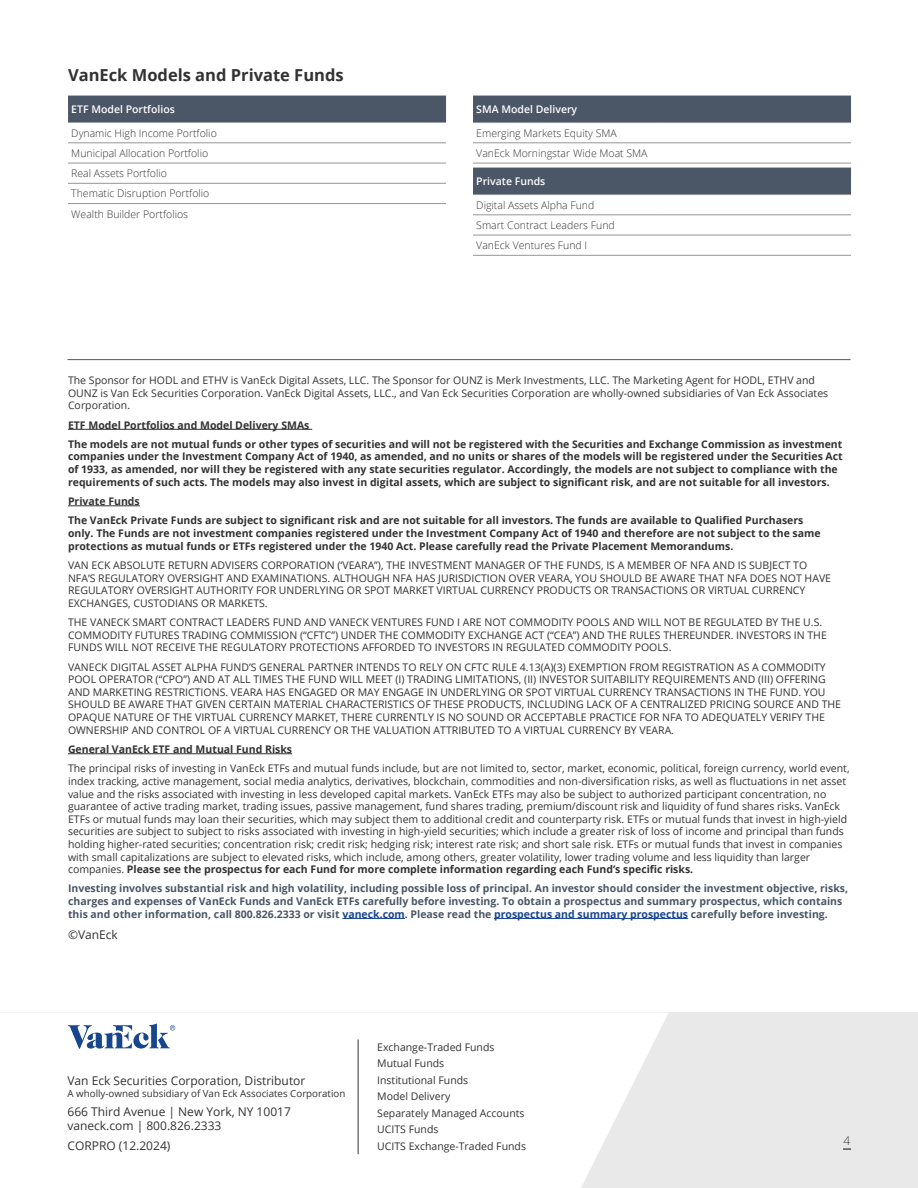
<style>
.page{position:relative;width:918px;height:1188px;background:#fff}
.page>*{position:absolute;margin:0;border:0;box-sizing:border-box;transform-origin:0 0}
.Subhead{font:700 16.5px "Open Sans";color:#323232}
.Disclosure{font:12px/13.5px "Open Sans";color:#323232}
.t1{font:300 12px "Open Sans";color:#323232}
.Disclosure-2{font:10.5px/12.6px "Open Sans";color:#323232}
.Disclosure-3{font:700 10.5px/12.6px "Open Sans";color:#323232}
.Disclosure_Bold{font:700 10.5px/12.6px "Open Sans";color:#4b5666}
.Table___Right_Hand_Call_Out{font:300 10.5px "Open Sans";color:#323232}
.Table___Right_Hand_Call_Out_-_Semi_Bold{font:600 10.5px "Open Sans";color:#fff}
.t2{font:9.75px "Open Sans";color:#323232}
.s1{font-weight:700}
.s2{color:#17458f}
</style>
<div class="page">
<div style="left:0;top:1012px;width:918px;height:176px;background:#e9e9e9"></div>
<svg style="left:0;top:1012px;width:668px;height:176px;background:#fdfdfd"></svg>
<svg style="left:68px;top:1024px;width:107px;height:25px;background:#a8bad5"></svg>
<hr style="left:358px;top:1040px;width:1px;height:114px;background:#323232">
<hr style="left:68px;top:429px;width:244px;height:1px;background:#323232">
<hr style="left:68px;top:506px;width:72px;height:1px;background:#323232">
<hr style="left:68px;top:753px;width:224px;height:1px;background:#323232">
<hr style="left:342px;top:918px;width:63px;height:1px;background:#17458f">
<hr style="left:494px;top:918px;width:194px;height:1px;background:#17458f">
<hr style="left:68px;top:359px;width:782px;height:1px;background:#4b5666">
<div style="left:68px;top:96px;width:378px;height:27px;background:#4b5666"></div>
<hr style="left:68px;top:143px;width:189px;height:1px;background:#959699">
<hr style="left:257px;top:143px;width:189px;height:1px;background:#959699">
<hr style="left:68px;top:163px;width:189px;height:1px;background:#959699">
<hr style="left:257px;top:163px;width:189px;height:1px;background:#959699">
<hr style="left:68px;top:183px;width:189px;height:1px;background:#959699">
<hr style="left:257px;top:183px;width:189px;height:1px;background:#959699">
<hr style="left:68px;top:203px;width:189px;height:1px;background:#959699">
<hr style="left:257px;top:203px;width:189px;height:1px;background:#959699">
<div style="left:473px;top:96px;width:378px;height:26px;background:#4b5666"></div>
<hr style="left:473px;top:122px;width:189px;height:1px;background:#959699">
<hr style="left:662px;top:122px;width:189px;height:1px;background:#959699">
<hr style="left:473px;top:143px;width:189px;height:1px;background:#959699">
<hr style="left:662px;top:143px;width:189px;height:1px;background:#959699">
<hr style="left:473px;top:163px;width:189px;height:1px;background:#959699">
<hr style="left:662px;top:163px;width:189px;height:1px;background:#959699">
<div style="left:473px;top:168px;width:378px;height:26px;background:#4b5666"></div>
<hr style="left:473px;top:194px;width:189px;height:1px;background:#959699">
<hr style="left:662px;top:194px;width:189px;height:1px;background:#959699">
<hr style="left:473px;top:215px;width:189px;height:1px;background:#959699">
<hr style="left:662px;top:215px;width:189px;height:1px;background:#959699">
<hr style="left:473px;top:235px;width:189px;height:1px;background:#959699">
<hr style="left:662px;top:235px;width:189px;height:1px;background:#959699">
<hr style="left:473px;top:255px;width:189px;height:1px;background:#959699">
<hr style="left:662px;top:255px;width:189px;height:1px;background:#959699">
<p class="Subhead" style="left:68px;top:64px;width:277px">VanEck Models and Private Funds</p>
<p class="Table___Right_Hand_Call_Out_-_Semi_Bold" style="left:71px;top:102px;width:105px">ETF Model Portfolios</p>
<p class="Table___Right_Hand_Call_Out" style="left:71px;top:126px;width:147px">Dynamic High Income Portfolio</p>
<p class="Table___Right_Hand_Call_Out" style="left:71px;top:146px;width:138px">Municipal Allocation Portfolio</p>
<p class="Table___Right_Hand_Call_Out" style="left:71px;top:166px;width:97px">Real Assets Portfolio</p>
<p class="Table___Right_Hand_Call_Out" style="left:71px;top:186px;width:140px">Thematic Disruption Portfolio</p>
<p class="Table___Right_Hand_Call_Out" style="left:71px;top:207px;width:118px">Wealth Builder Portfolios</p>
<p class="Table___Right_Hand_Call_Out_-_Semi_Bold" style="left:476px;top:102px;width:102px">SMA Model Delivery</p>
<p class="Table___Right_Hand_Call_Out" style="left:476px;top:126px;width:142px">Emerging Markets Equity SMA</p>
<p class="Table___Right_Hand_Call_Out" style="left:476px;top:146px;width:173px">VanEck Morningstar Wide Moat SMA</p>
<p class="Table___Right_Hand_Call_Out_-_Semi_Bold" style="left:476px;top:174px;width:71px">Private Funds</p>
<p class="Table___Right_Hand_Call_Out" style="left:476px;top:198px;width:120px">Digital Assets Alpha Fund</p>
<p class="Table___Right_Hand_Call_Out" style="left:476px;top:218px;width:140px">Smart Contract Leaders Fund</p>
<p class="Table___Right_Hand_Call_Out" style="left:476px;top:238px;width:112px">VanEck Ventures Fund I</p>
<p class="Disclosure-2" style="left:68px;top:374px;width:762px">The Sponsor for HODL and ETHV is VanEck Digital Assets, LLC. The Sponsor for OUNZ is Merk Investments, LLC. The Marketing Agent for HODL, ETHV and<br>OUNZ is Van Eck Securities Corporation. VanEck Digital Assets, LLC., and Van Eck Securities Corporation are wholly-owned subsidiaries of Van Eck Associates<br>Corporation.</p>
<p class="Disclosure-3" style="left:68px;top:418px;width:243px">ETF Model Portfolios and Model Delivery SMAs</p>
<p class="Disclosure-3" style="left:68px;top:437px;width:776px">The models are not mutual funds or other types of securities and will not be registered with the Securities and Exchange Commission as investment companies under the Investment Company Act of 1940, as amended, and no units or shares of the models will be registered under the Securities Act of 1933, as amended, nor will they be registered with any state securities regulator. Accordingly, the models are not subject to compliance with the requirements of such acts. The models may also invest in digital assets, which are subject to significant risk, and are not suitable for all investors.</p>
<p class="Disclosure-3" style="left:68px;top:495px;width:73px">Private Funds</p>
<p class="Disclosure-3" style="left:68px;top:514px;width:754px">The VanEck Private Funds are subject to significant risk and are not suitable for all investors. The funds are available to Qualified Purchasers only. The Funds are not investment companies registered under the Investment Company Act of 1940 and therefore are not subject to the same protections as mutual funds or ETFs registered under the 1940 Act. Please carefully read the Private Placement Memorandums.</p>
<p class="Disclosure-2" style="left:68px;top:559px;width:765px">VAN ECK ABSOLUTE RETURN ADVISERS CORPORATION (‘VEARA”), THE INVESTMENT MANAGER OF THE FUNDS, IS A MEMBER OF NFA AND IS SUBJECT TO NFA’S REGULATORY OVERSIGHT AND EXAMINATIONS. ALTHOUGH NFA HAS JURISDICTION OVER VEARA, YOU SHOULD BE AWARE THAT NFA DOES NOT HAVE REGULATORY OVERSIGHT AUTHORITY FOR UNDERLYING OR SPOT MARKET VIRTUAL CURRENCY PRODUCTS OR TRANSACTIONS OR VIRTUAL CURRENCY EXCHANGES, CUSTODIANS OR MARKETS.</p>
<p class="Disclosure-2" style="left:68px;top:616px;width:760px">THE VANECK SMART CONTRACT LEADERS FUND AND VANECK VENTURES FUND I ARE NOT COMMODITY POOLS AND WILL NOT BE REGULATED BY THE U.S.<br>COMMODITY FUTURES TRADING COMMISSION (“CFTC”) UNDER THE COMMODITY EXCHANGE ACT (“CEA”) AND THE RULES THEREUNDER. INVESTORS IN THE<br>FUNDS WILL NOT RECEIVE THE REGULATORY PROTECTIONS AFFORDED TO INVESTORS IN REGULATED COMMODITY POOLS.</p>
<p class="Disclosure-2" style="left:68px;top:660px;width:775px">VANECK DIGITAL ASSET ALPHA FUND’S GENERAL PARTNER INTENDS TO RELY ON CFTC RULE 4.13(A)(3) EXEMPTION FROM REGISTRATION AS A COMMODITY POOL OPERATOR (“CPO”) AND AT ALL TIMES THE FUND WILL MEET (I) TRADING LIMITATIONS, (II) INVESTOR SUITABILITY REQUIREMENTS AND (III) OFFERING AND MARKETING RESTRICTIONS. VEARA HAS ENGAGED OR MAY ENGAGE IN UNDERLYING OR SPOT VIRTUAL CURRENCY TRANSACTIONS IN THE FUND. YOU SHOULD BE AWARE THAT GIVEN CERTAIN MATERIAL CHARACTERISTICS OF THESE PRODUCTS, INCLUDING LACK OF A CENTRALIZED PRICING SOURCE AND THE OPAQUE NATURE OF THE VIRTUAL CURRENCY MARKET, THERE CURRENTLY IS NO SOUND OR ACCEPTABLE PRACTICE FOR NFA TO ADEQUATELY VERIFY THE OWNERSHIP AND CONTROL OF A VIRTUAL CURRENCY OR THE VALUATION ATTRIBUTED TO A VIRTUAL CURRENCY BY VEARA.</p>
<p class="Disclosure-3" style="left:68px;top:743px;width:226px">General VanEck ETF and Mutual Fund Risks</p>
<p class="Disclosure-2" style="left:68px;top:762px;width:783px">The principal risks of investing in VanEck ETFs and mutual funds include, but are not limited to, sector, market, economic, political, foreign currency, world event, index tracking, active management, social media analytics, derivatives, blockchain, commodities and non-diversification risks, as well as fluctuations in net asset value and the risks associated with investing in less developed capital markets. VanEck ETFs may also be subject to authorized participant concentration, no guarantee of active trading market, trading issues, passive management, fund shares trading, premium/discount risk and liquidity of fund shares risks. VanEck ETFs or mutual funds may loan their securities, which may subject them to additional credit and counterparty risk. ETFs or mutual funds that invest in high-yield securities are subject to subject to risks associated with investing in high-yield securities; which include a greater risk of loss of income and principal than funds holding higher-rated securities; concentration risk; credit risk; hedging risk; interest rate risk; and short sale risk. ETFs or mutual funds that invest in companies with small capitalizations are subject to elevated risks, which include, among others, greater volatility, lower trading volume and less liquidity than larger companies. <span class="s1">Please see the prospectus for each Fund for more complete information regarding each Fund’s specific risks.</span></p>
<p class="Disclosure_Bold" style="left:68px;top:882px;width:782px">Investing involves substantial risk and high volatility, including possible loss of principal. An investor should consider the investment objective, risks, charges and expenses of VanEck Funds and VanEck ETFs carefully before investing. To obtain a prospectus and summary prospectus, which contains this and other information, call 800.826.2333 or visit <span class="s2">vaneck.com</span>. Please read the <span class="s2">prospectus and summary prospectus</span> carefully before investing.</p>
<p class="Disclosure" style="left:68px;top:927px;width:51px">©VanEck</p>
<p class="Disclosure" style="left:68px;top:1074px;width:239px">Van Eck Securities Corporation, Distributor</p>
<p class="t2" style="left:68px;top:1086px;width:279px">A wholly-owned subsidiary of Van Eck Associates Corporation</p>
<p class="Disclosure" style="left:68px;top:1105px;width:225px">666 Third Avenue | New York, NY 10017 vaneck.com | 800.826.2333</p>
<p class="Disclosure" style="left:68px;top:1138px;width:104px">CORPRO (12.2024)</p>
<p class="Disclosure-2" style="left:377px;top:1039px;width:150px;line-height:16.5px">Exchange-Traded Funds<br>Mutual Funds<br>Institutional Funds<br>Model Delivery<br>Separately Managed Accounts<br>UCITS Funds<br>UCITS Exchange-Traded Funds</p>
<p class="t1" style="left:844px;top:1132px;width:8px">4</p>
</div>
